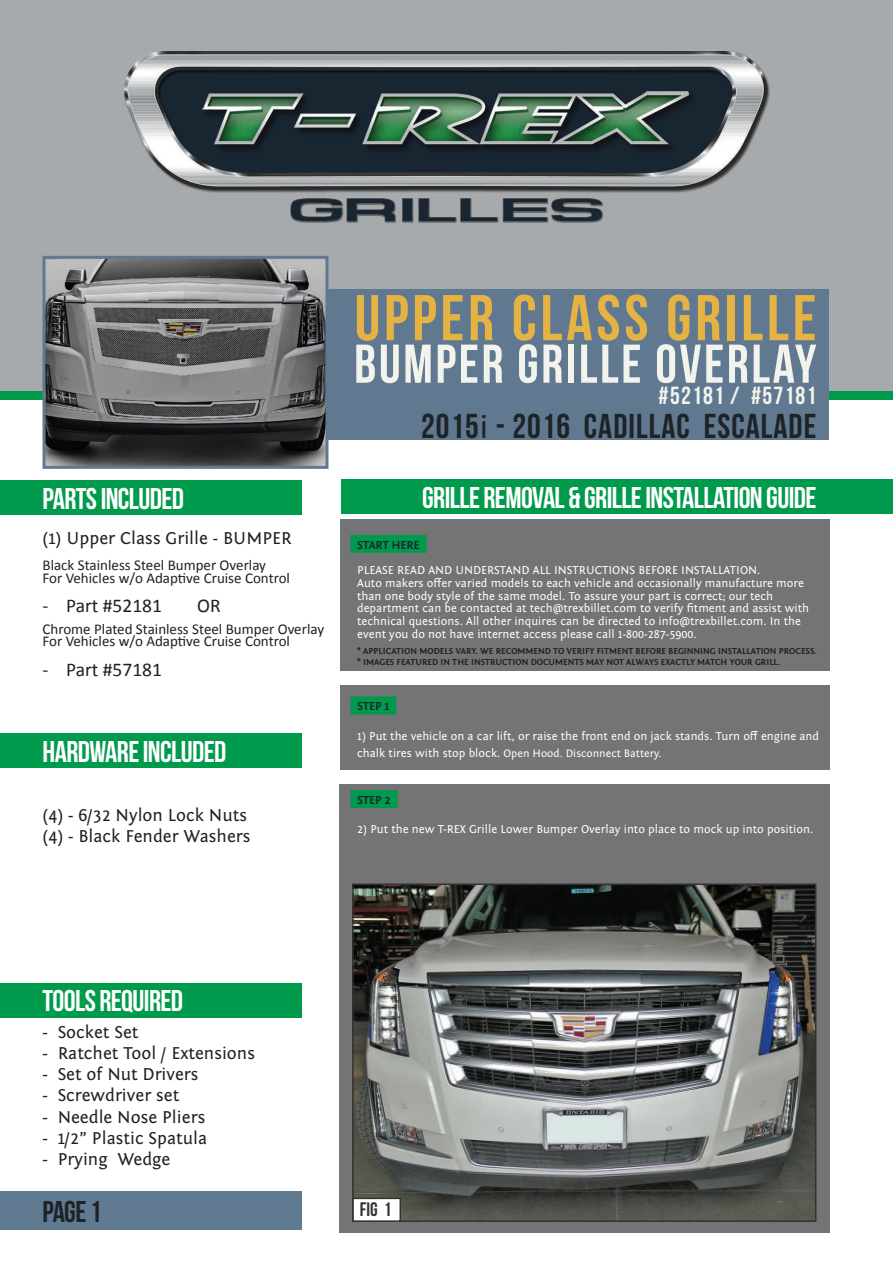
<style>
.page{position:relative;width:893px;height:1263px;background:#fff}
.page>*{position:absolute;margin:0;border:0;box-sizing:border-box;transform-origin:0 0}
.t1{font:64.5px "Bebas Neue";letter-spacing:.06em;color:#e5b244}
.t2{font:54.45px "Bebas Neue";letter-spacing:.05em;color:#f3f3ed}
.t3{font:34.5px "Bebas Neue";letter-spacing:.03em;color:#1e2326}
.t4{font:30px "Bebas Neue";letter-spacing:-.02em;color:#fff}
.t5{font:30px "Bebas Neue";color:#1e2326}
.t6{font:24.75px "Bebas Neue";letter-spacing:.05em;color:#f3f3ed}
.t7{font:19.5px "Calibri";color:#231f20}
.t8{font:19.5px "Bebas Neue";color:#323332}
.t9{font:18px/21.3px "Fontin Sans";color:#231f20}
.t10{font:15px/12.8px "Calibri";color:#231f20}
.t11{font:12px/12.8px "Fontin Sans";color:#fff}
.t12{font:700 12px "Fontin Sans";letter-spacing:-.02em;color:#182631}
.t13{font:11.25px "Fontin Sans";color:#fff}
.t14{font:700 9px/11.1px "Fontin Sans";color:#231f20}
.s1{font-family:"Calibri";font-size:36px}
.s2{font-size:12px}
</style>
<div class="page">
<div style="left:0;top:0;width:893px;height:391px;background:#a7aaac"></div>
<div style="left:0;top:391px;width:892px;height:9px;background:#009a4d"></div>
<div style="left:0;top:1191px;width:301px;height:39px;background:#607a91"></div>
<div style="left:340px;top:519px;width:489px;height:152px;background:#747375"></div>
<div style="left:350px;top:535px;width:77px;height:18px;background:#009a4d"></div>
<div style="left:340px;top:685px;width:489px;height:84px;background:#747375"></div>
<div style="left:350px;top:696px;width:46px;height:18px;background:#009a4d"></div>
<div style="left:339px;top:784px;width:491px;height:448px;background:#747375"></div>
<div style="left:350px;top:790px;width:47px;height:18px;background:#009a4d"></div>
<img style="left:355px;top:886px;width:458px;height:333px">
<div style="left:352px;top:883px;width:464px;height:339px;border:2px solid #323332"></div>
<div style="left:352px;top:1197px;width:49px;height:25px;background:#fff;border:2px solid #323332"></div>
<div style="left:0;top:983px;width:302px;height:34px;background:#009a4d"></div>
<div style="left:0;top:734px;width:302px;height:34px;background:#009a4d"></div>
<div style="left:0;top:480px;width:302px;height:34px;background:#009a4d"></div>
<div style="left:235px;top:289px;width:594px;height:151px;background:#607991"></div>
<div style="left:341px;top:480px;width:552px;height:34px;background:#009a4d"></div>
<img style="left:47px;top:260px;width:277px;height:205px">
<div style="left:43px;top:256px;width:285px;height:213px;border:3px solid #607991"></div>
<img style="left:119px;top:51px;width:651px;height:206px">
<h1 class="t1" style="left:355px;top:282px;width:463px">UPPER CLASS GRILLE</h1>
<h2 class="t2" style="left:354px;top:334px;width:464px">BUMPER GRILLE OVERLAY</h2>
<h3 class="t6" style="left:659px;top:382px;width:159px">#52181 / #57181</h3>
<h3 class="t3" style="left:421px;top:407px;width:397px">2015<span class="s1">i</span> - 2016 CADILLAC ESCALADE</h3>
<h3 class="t4" style="left:43px;top:482px;width:143px">PARTS INCLUDED</h3>
<h3 class="t4" style="left:422px;top:481px;width:396px">GRILLE REMOVAL &amp; GRILLE INSTALLATION GUIDE</h3>
<h3 class="t9" style="left:43px;top:528px;width:251px">(1) Upper Class Grille - BUMPER</h3>
<p class="t10" style="left:43px;top:558px;width:249px">Black Stainless Steel Bumper Overlay<br>For Vehicles w/o Adaptive Cruise Control</p>
<h3 class="t7" style="left:43px;top:593px;width:121px">- Part #52181</h3>
<h3 class="t7" style="left:197px;top:593px;width:25px">OR</h3>
<p class="t10" style="left:43px;top:622px;width:283px">Chrome Plated Stainless Steel Bumper Overlay<br>For Vehicles w/o Adaptive Cruise Control</p>
<h3 class="t7" style="left:43px;top:657px;width:121px">- Part #57181</h3>
<h3 class="t4" style="left:43px;top:735px;width:185px">HARDWARE INCLUDED</h3>
<h3 class="t9" style="left:43px;top:804px;width:210px">(4) - 6/32 Nylon Lock Nuts (4) - Black Fender Washers</h3>
<p class="t12" style="left:357px;top:538px;width:64px">START HERE</p>
<p class="t11" style="left:357px;top:564px;width:453px">PLEASE READ AND UNDERSTAND ALL INSTRUCTIONS BEFORE INSTALLATION.<br>Auto makers offer varied models to each vehicle and occasionally manufacture more than one body style of the same model. To assure your part is correct; our tech department can be contacted at tech@trexbillet.com to verify fitment and assist with technical questions. All other inquires can be directed to info@trexbillet.com. In the event you do not have internet access please call 1-800-287-5900.</p>
<p class="t14" style="left:357px;top:645px;width:461px">* APPLICATION MODELS VARY. WE RECOMMEND TO VERIFY FITMENT BEFORE BEGINNING INSTALLATION PROCESS. * IMAGES FEATURED IN THE INSTRUCTION DOCUMENTS MAY NOT ALWAYS EXACTLY MATCH YOUR GRILL.</p>
<p class="t12" style="left:357px;top:700px;width:34px">STEP 1</p>
<p class="t11" style="left:357px;top:730px;width:463px">1) Put the vehicle on a car lift, or raise the front end on jack stands. Turn off engine and</p>
<p class="t13" style="left:357px;top:747px;width:306px"><span class="s2">chalk tires with stop block.</span> Open Hood. Disconnect Battery.</p>
<p class="t12" style="left:357px;top:793px;width:35px">STEP 2</p>
<p class="t11" style="left:357px;top:823px;width:458px">2) Put the new T-REX Grille Lower Bumper Overlay into place to mock up into position.</p>
<h3 class="t4" style="left:43px;top:984px;width:142px">TOOLS REQUIRED</h3>
<h3 class="t9" style="left:43px;top:1021px;width:98px">- Socket Set</h3>
<h3 class="t9" style="left:43px;top:1042px;width:214px">- Ratchet Tool / Extensions</h3>
<h3 class="t9" style="left:43px;top:1064px;width:158px">- Set of Nut Drivers</h3>
<h3 class="t9" style="left:43px;top:1085px;width:138px">- Screwdriver set</h3>
<h3 class="t9" style="left:43px;top:1106px;width:164px">- Needle Nose Pliers</h3>
<h3 class="t9" style="left:43px;top:1127px;width:166px">- 1/2” Plastic Spatula</h3>
<h3 class="t9" style="left:43px;top:1149px;width:129px">- Prying Wedge</h3>
<h3 class="t5" style="left:42px;top:1195px;width:61px">PAGE 1</h3>
<h3 class="t8" style="left:360px;top:1199px;width:33px">FIG 1</h3>
</div>
